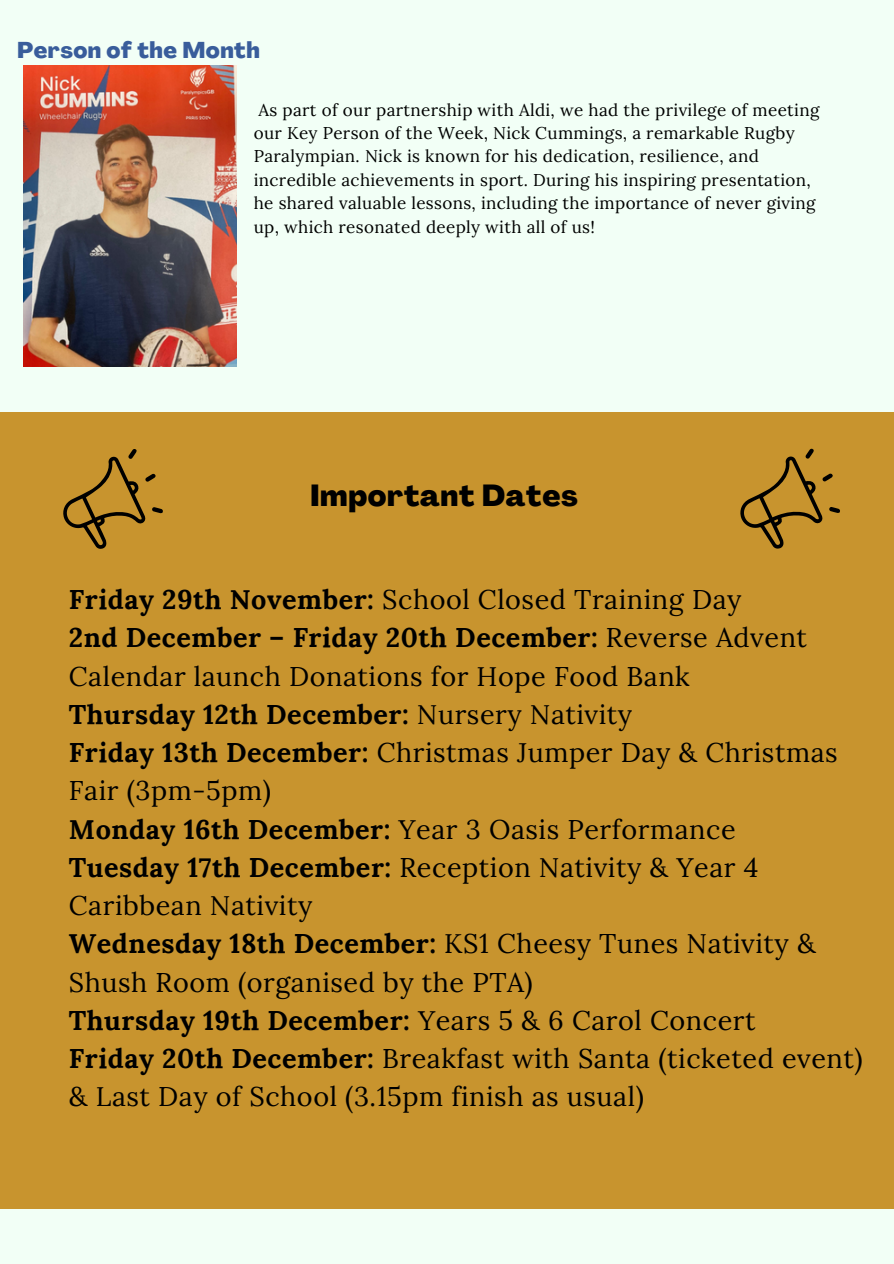
<style>
.page{position:relative;width:894px;height:1264px;background:#fff}
.page>*{position:absolute;margin:0;border:0;box-sizing:border-box;transform-origin:0 0}
.t1{font:800 30px "Agrandir";letter-spacing:.02em;color:#000}
.t2{font:27px/38.2px "Lora";letter-spacing:.02em;color:#000}
.t3{font:800 22.5px "Agrandir";letter-spacing:.02em;color:#395d9b}
.t4{font:16.95px/23.4px "Lora";letter-spacing:.02em;color:#000}
.s1{font-weight:700}
</style>
<div class="page">
<div style="left:0;top:0;width:893px;height:1263px;background:#f2fff6"></div>
<div style="left:0;top:413px;width:893px;height:795px;background:#c8942e"></div>
<svg style="left:63px;top:449px;width:100px;height:100px"></svg>
<img style="left:23px;top:66px;width:213px;height:300px">
<svg style="left:740px;top:449px;width:99px;height:99px"></svg>
<p class="t3" style="left:17px;top:41px;width:244px">Person of the Month</p>
<h1 class="t4" style="left:254px;top:98px;width:567px">As part of our partnership with Aldi, we had the privilege of meeting our Key Person of the Week, Nick Cummings, a remarkable Rugby Paralympian. Nick is known for his dedication, resilience, and incredible achievements in sport. During his inspiring presentation, he shared valuable lessons, including the importance of never giving up, which resonated deeply with all of us!</h1>
<p class="t1" style="left:310px;top:483px;width:269px">Important Dates</p>
<p class="t2" style="left:69px;top:580px;width:795px"><span class="s1">Friday 29th November:</span> School Closed Training Day<br><span class="s1">2nd December – Friday 20th December:</span> Reverse Advent Calendar launch Donations for Hope Food Bank<br><span class="s1">Thursday 12th December:</span> Nursery Nativity<br><span class="s1">Friday 13th December:</span> Christmas Jumper Day &amp; Christmas Fair (3pm-5pm)<br><span class="s1">Monday 16th December:</span> Year 3 Oasis Performance<br><span class="s1">Tuesday 17th December:</span> Reception Nativity &amp; Year 4<br>Caribbean Nativity<br><span class="s1">Wednesday 18th December:</span> KS1 Cheesy Tunes Nativity &amp; Shush Room (organised by the PTA)<br><span class="s1">Thursday 19th December:</span> Years 5 &amp; 6 Carol Concert<br><span class="s1">Friday 20th December:</span> Breakfast with Santa (ticketed event) &amp; Last Day of School (3.15pm finish as usual)</p>
</div>
